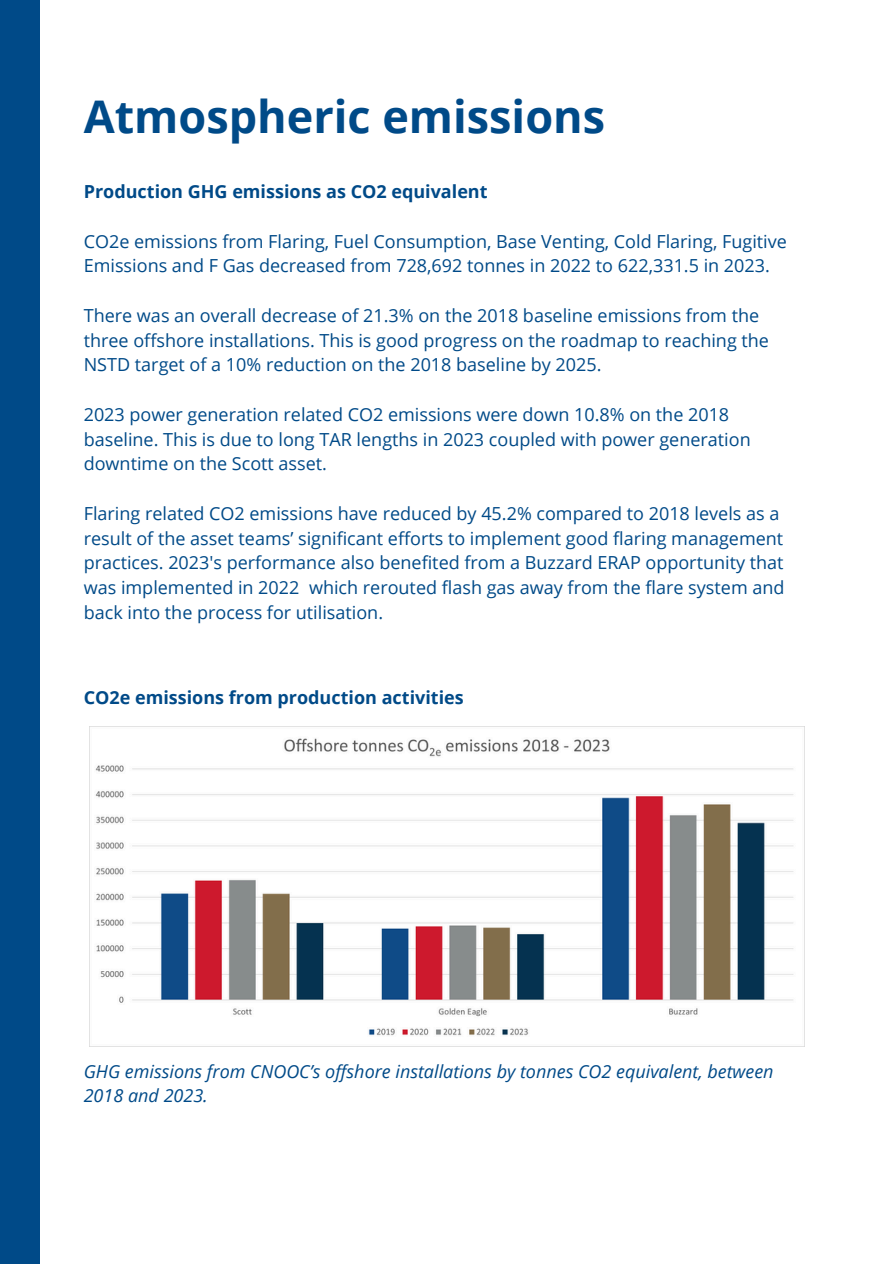
<style>
.page{position:relative;width:894px;height:1264px;background:#fff}
.page>*{position:absolute;margin:0;border:0;box-sizing:border-box;transform-origin:0 0}
.t1{font:700 45px "Open Sans";color:#004a88}
.t2{font:18px/24.8px "Open Sans";color:#004a88}
.t3{font:italic 18px/24.8px "Open Sans";color:#004a88}
.t4{font:700 18px "Open Sans";color:#004a88}
</style>
<div class="page">
<div style="left:0;top:0;width:39px;height:1263px;background:#004a88"></div>
<img style="left:89px;top:726px;width:715px;height:320px">
<h2 class="t1" style="left:84px;top:85px;width:523px">Atmospheric emissions</h2>
<p class="t4" style="left:84px;top:179px;width:405px">Production GHG emissions as CO2 equivalent</p>
<p class="t2" style="left:84px;top:228px;width:704px">CO2e emissions from Flaring, Fuel Consumption, Base Venting, Cold Flaring, Fugitive<br>Emissions and F Gas decreased from 728,692 tonnes in 2022 to 622,331.5 in 2023.</p>
<p class="t2" style="left:84px;top:302px;width:686px">There was an overall decrease of 21.3% on the 2018 baseline emissions from the three offshore installations. This is good progress on the roadmap to reaching the<br>NSTD target of a 10% reduction on the 2018 baseline by 2025.</p>
<p class="t2" style="left:84px;top:401px;width:668px">2023 power generation related CO2 emissions were down 10.8% on the 2018 baseline. This is due to long TAR lengths in 2023 coupled with power generation downtime on the Scott asset.</p>
<h2 class="t2" style="left:84px;top:500px;width:702px">Flaring related CO2 emissions have reduced by 45.2% compared to 2018 levels as a result of the asset teams’ significant efforts to implement good flaring management practices. 2023's performance also benefited from a Buzzard ERAP opportunity that was implemented in 2022 which rerouted flash gas away from the flare system and back into the process for utilisation.</h2>
<p class="t4" style="left:84px;top:684px;width:381px">CO2e emissions from production activities</p>
<p class="t3" style="left:84px;top:1058px;width:691px">GHG emissions from CNOOC’s offshore installations by tonnes CO2 equivalent, between<br>2018 and 2023.</p>
</div>
